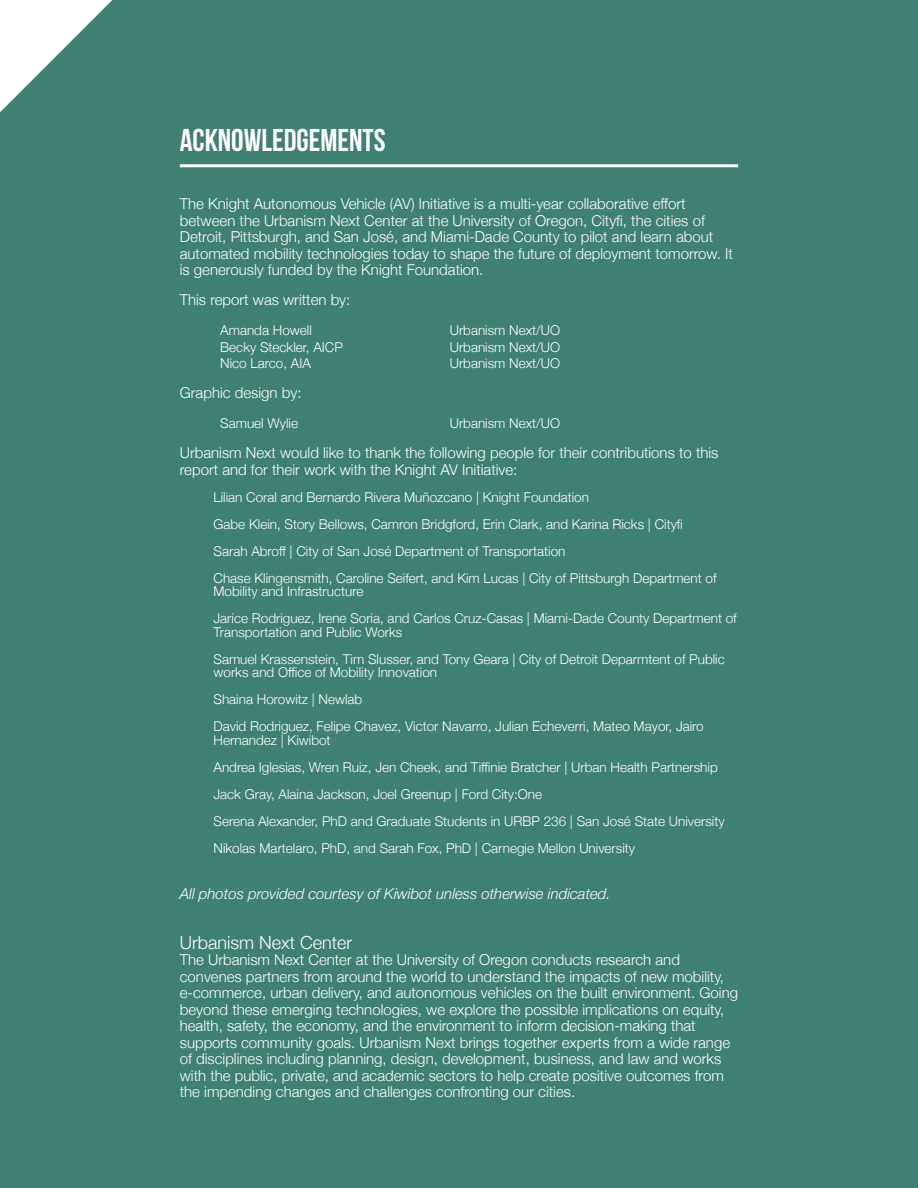
<style>
.page{position:relative;width:918px;height:1188px;background:#3e8072}
.page>*{position:absolute;margin:0;border:0;box-sizing:border-box;transform-origin:0 0}
.Section_Heading{font:31.5px "Bebas Neue";color:#fff}
.Acknowledgements{font:300 18px "Helvetica Neue";color:#fff}
.Acknowledgements-2{font:300 15px/16.5px "Helvetica Neue";color:#fff}
.Acknowledgements-3{font:italic 300 15px "Helvetica Neue";color:#fff}
.Acknowledgements-4{font:300 13.5px/13.5px "Helvetica Neue";color:#fff}
</style>
<div class="page">
<svg style="left:0;top:0;width:112px;height:112px"></svg>
<hr style="left:180px;top:164px;width:558px;height:3px;background:#fff">
<hr style="left:917px;top:958px;width:1px;height:230px;background:#231f20">
<p class="Section_Heading" style="left:180px;top:123px;width:207px">ACKNOWLEDGEMENTS</p>
<p class="Acknowledgements-2" style="left:180px;top:194px;width:555px">The Knight Autonomous Vehicle (AV) Initiative is a multi-year collaborative effort between the Urbanism Next Center at the University of Oregon, Cityfi, the cities of Detroit, Pittsburgh, and San José, and Miami-Dade County to pilot and learn about automated mobility technologies today to shape the future of deployment tomorrow. It is generously funded by the Knight Foundation.</p>
<p class="Acknowledgements-2" style="left:180px;top:290px;width:172px">This report was written by:</p>
<p class="Acknowledgements-4" style="left:220px;top:322px;width:93px">Amanda Howell</p>
<p class="Acknowledgements-4" style="left:450px;top:322px;width:112px">Urbanism Next/UO</p>
<p class="Acknowledgements-4" style="left:220px;top:339px;width:124px">Becky Steckler, AICP</p>
<p class="Acknowledgements-4" style="left:450px;top:339px;width:112px">Urbanism Next/UO</p>
<p class="Acknowledgements-4" style="left:220px;top:355px;width:92px">Nico Larco, AIA</p>
<p class="Acknowledgements-4" style="left:450px;top:355px;width:112px">Urbanism Next/UO</p>
<p class="Acknowledgements-2" style="left:180px;top:383px;width:123px">Graphic design by:</p>
<p class="Acknowledgements-4" style="left:220px;top:415px;width:79px">Samuel Wylie</p>
<p class="Acknowledgements-4" style="left:450px;top:415px;width:112px">Urbanism Next/UO</p>
<p class="Acknowledgements-2" style="left:180px;top:443px;width:540px">Urbanism Next would like to thank the following people for their contributions to this report and for their work with the Knight AV Initiative:</p>
<p class="Acknowledgements-4" style="left:214px;top:489px;width:377px">Lilian Coral and Bernardo Rivera Muñozcano | Knight Foundation</p>
<p class="Acknowledgements-4" style="left:214px;top:516px;width:471px">Gabe Klein, Story Bellows, Camron Bridgford, Erin Clark, and Karina Ricks | Cityfi</p>
<p class="Acknowledgements-4" style="left:214px;top:543px;width:353px">Sarah Abroff | City of San José Department of Transportation</p>
<p class="Acknowledgements-4" style="left:214px;top:570px;width:505px">Chase Klingensmith, Caroline Seifert, and Kim Lucas | City of Pittsburgh Department of<br>Mobility and Infrastructure</p>
<p class="Acknowledgements-4" style="left:214px;top:610px;width:525px">Jarice Rodriguez, Irene Soria, and Carlos Cruz-Casas | Miami-Dade County Department of<br>Transportation and Public Works</p>
<p class="Acknowledgements-4" style="left:214px;top:651px;width:513px">Samuel Krassenstein, Tim Slusser, and Tony Geara | City of Detroit Deparmtent of Public works and Office of Mobility Innovation</p>
<p class="Acknowledgements-4" style="left:214px;top:691px;width:150px">Shaina Horowitz | Newlab</p>
<p class="Acknowledgements-4" style="left:214px;top:718px;width:492px">David Rodriguez, Felipe Chavez, Victor Navarro, Julian Echeverri, Mateo Mayor, Jairo<br>Hernandez | Kiwibot</p>
<p class="Acknowledgements-4" style="left:214px;top:759px;width:506px">Andrea Iglesias, Wren Ruiz, Jen Cheek, and Tiffinie Bratcher | Urban Health Partnership</p>
<p class="Acknowledgements-4" style="left:214px;top:779px;width:513px;line-height:27px">Jack Gray, Alaina Jackson, Joel Greenup | Ford City:One<br>Serena Alexander, PhD and Graduate Students in URBP 236 | San José State University<br>Nikolas Martelaro, PhD, and Sarah Fox, PhD | Carnegie Mellon University</p>
<p class="Acknowledgements-3" style="left:180px;top:882px;width:432px">All photos provided courtesy of Kiwibot unless otherwise indicated.</p>
<p class="Acknowledgements" style="left:180px;top:928px;width:174px">Urbanism Next Center</p>
<p class="Acknowledgements-2" style="left:180px;top:950px;width:560px">The Urbanism Next Center at the University of Oregon conducts research and convenes partners from around the world to understand the impacts of new mobility, e-commerce, urban delivery, and autonomous vehicles on the built environment. Going beyond these emerging technologies, we explore the possible implications on equity, health, safety, the economy, and the environment to inform decision-making that supports community goals. Urbanism Next brings together experts from a wide range of disciplines including planning, design, development, business, and law and works with the public, private, and academic sectors to help create positive outcomes from the impending changes and challenges confronting our cities.</p>
</div>
